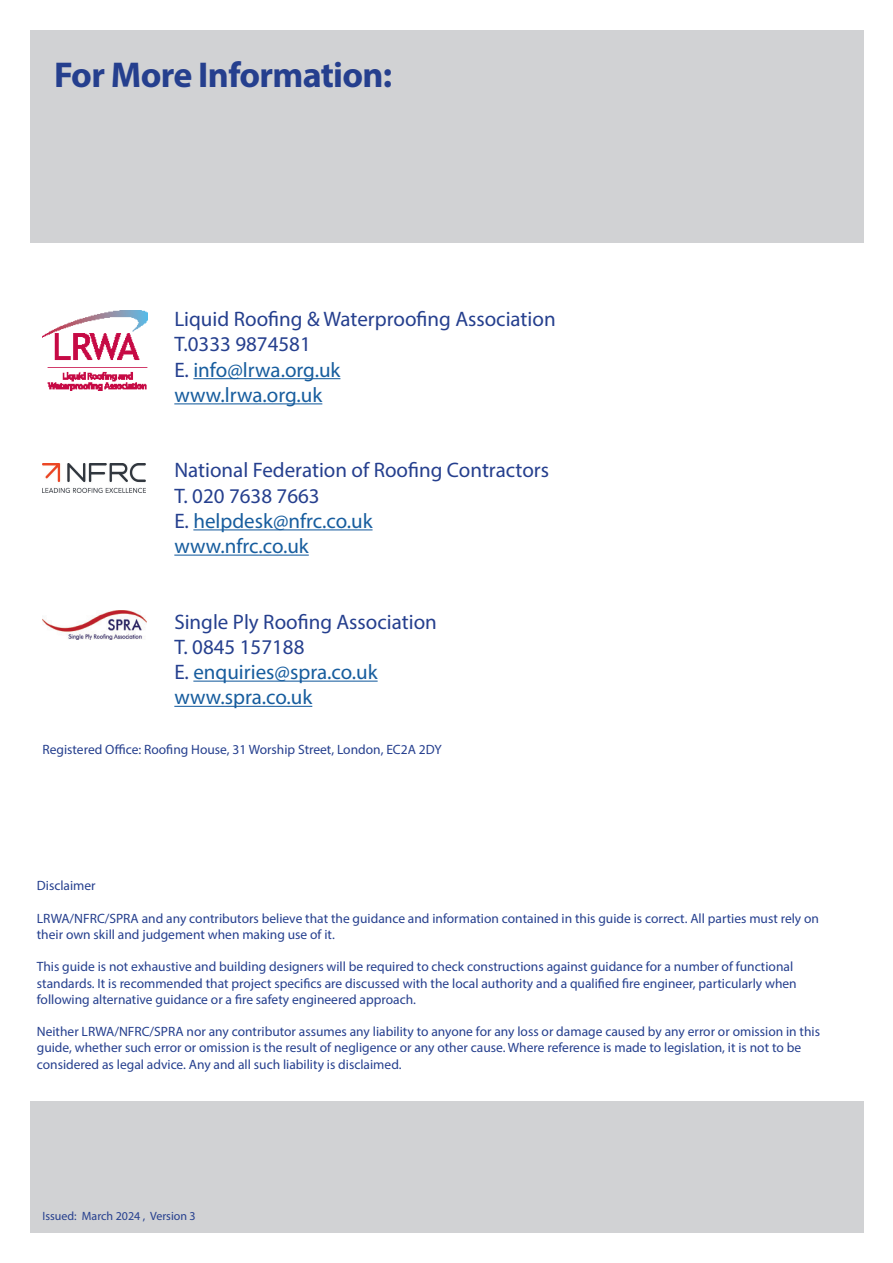
<style>
.page{position:relative;width:893px;height:1263px;background:#fff}
.page>*{position:absolute;margin:0;border:0;box-sizing:border-box;transform-origin:0 0}
.t1{font:700 36px "Myriad Pro";letter-spacing:-.02em;color:#253f8e}
.t2{font:21px "Myriad Pro";color:#253f8e}
.t3{font:21px "Myriad Pro";color:#175d9e}
.t4{font:13.5px/16.2px "Myriad Pro";color:#253f8e}
.t5{font:12px "Myriad Pro";color:#253f8e}
.s1{color:#253f8e}
</style>
<div class="page">
<hr style="left:193px;top:378px;width:147px;height:1px;background:#175d9e">
<hr style="left:174px;top:403px;width:148px;height:1px;background:#175d9e">
<hr style="left:193px;top:529px;width:180px;height:1px;background:#175d9e">
<hr style="left:174px;top:555px;width:135px;height:1px;background:#175d9e">
<hr style="left:193px;top:681px;width:185px;height:1px;background:#175d9e">
<hr style="left:174px;top:706px;width:138px;height:1px;background:#175d9e">
<div style="left:30px;top:30px;width:833px;height:212px;background:#d1d2d4"></div>
<img style="left:43px;top:310px;width:105px;height:80px">
<img style="left:43px;top:611px;width:104px;height:28px">
<img style="left:43px;top:464px;width:103px;height:28px">
<div style="left:30px;top:1101px;width:833px;height:132px;background:#d1d2d4"></div>
<p class="t1" style="left:54px;top:51px;width:340px">For More Information:</p>
<p class="t2" style="left:174px;top:306px;width:383px">Liquid Roofing &amp; Waterproofing Association</p>
<p class="t2" style="left:174px;top:331px;width:138px">T.0333 9874581</p>
<p class="t3" style="left:174px;top:357px;width:168px"><span class="s1">E.</span> info@lrwa.org.uk</p>
<p class="t3" style="left:174px;top:382px;width:150px">www.lrwa.org.uk</p>
<p class="t2" style="left:174px;top:457px;width:376px">National Federation of Roofing Contractors</p>
<p class="t2" style="left:174px;top:483px;width:147px">T. 020 7638 7663</p>
<p class="t3" style="left:174px;top:508px;width:200px"><span class="s1">E.</span> helpdesk@nfrc.co.uk</p>
<p class="t3" style="left:174px;top:533px;width:136px">www.nfrc.co.uk</p>
<p class="t2" style="left:174px;top:609px;width:264px">Single Ply Roofing Association</p>
<p class="t2" style="left:174px;top:634px;width:132px">T. 0845 157188</p>
<p class="t3" style="left:174px;top:659px;width:205px"><span class="s1">E.</span> enquiries@spra.co.uk</p>
<p class="t3" style="left:174px;top:684px;width:139px">www.spra.co.uk</p>
<p class="t4" style="left:43px;top:741px;width:401px">Registered Office: Roofing House, 31 Worship Street, London, EC2A 2DY</p>
<p class="t4" style="left:37px;top:877px;width:60px">Disclaimer</p>
<p class="t4" style="left:37px;top:910px;width:784px">LRWA/NFRC/SPRA and any contributors believe that the guidance and information contained in this guide is correct. All parties must rely on their own skill and judgement when making use of it.</p>
<p class="t4" style="left:37px;top:958px;width:761px">This guide is not exhaustive and building designers will be required to check constructions against guidance for a number of functional standards. It is recommended that project specifics are discussed with the local authority and a qualified fire engineer, particularly when following alternative guidance or a fire safety engineered approach.</p>
<p class="t4" style="left:37px;top:1023px;width:785px">Neither LRWA/NFRC/SPRA nor any contributor assumes any liability to anyone for any loss or damage caused by any error or omission in this guide, whether such error or omission is the result of negligence or any other cause. Where reference is made to legislation, it is not to be considered as legal advice. Any and all such liability is disclaimed.</p>
<p class="t5" style="left:43px;top:1208px;width:155px">Issued: March 2024 , Version 3</p>
</div>
